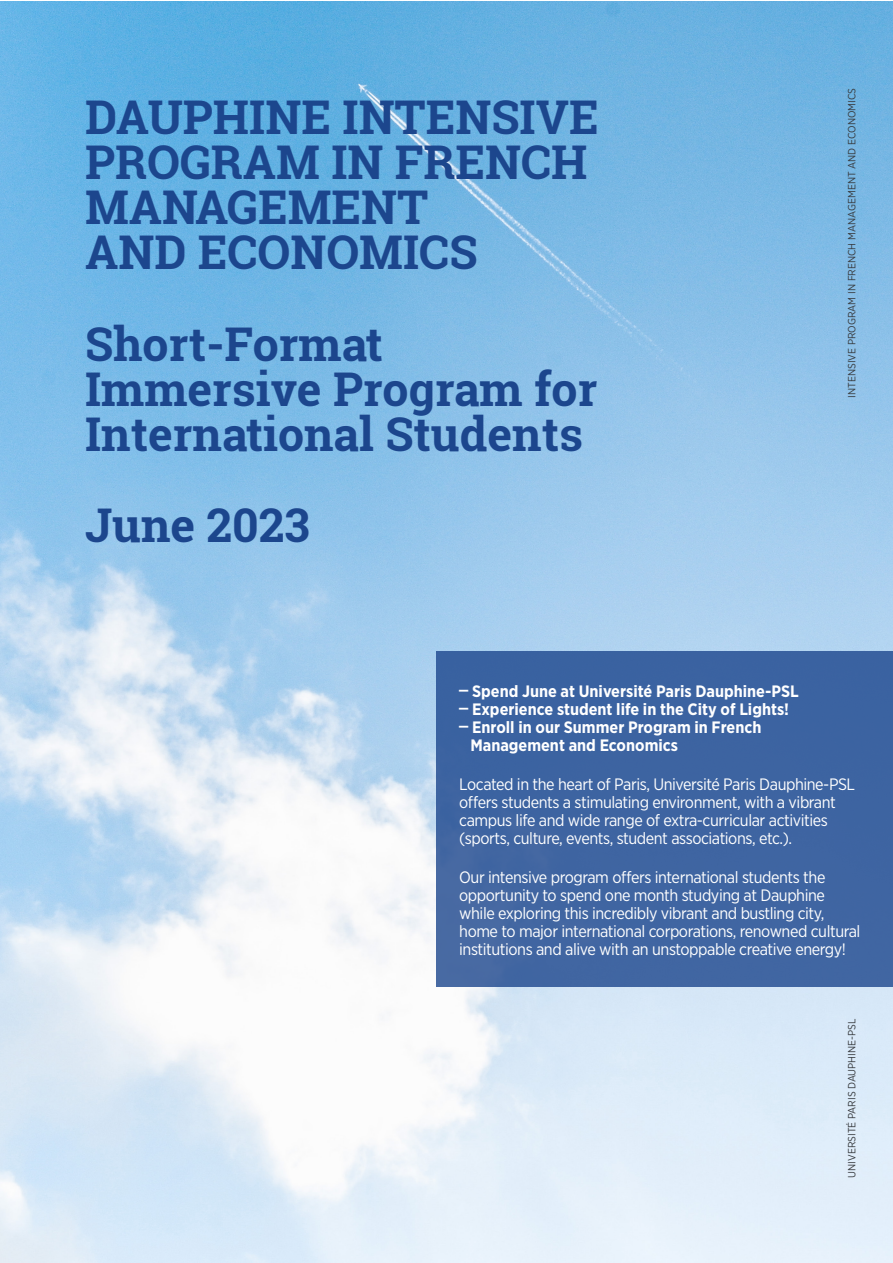
<style>
.page{position:relative;width:893px;height:1263px;background:#fff}
.page>*{position:absolute;margin:0;border:0;box-sizing:border-box;transform-origin:0 0}
.t1{font:700 46.5px/45px "Roboto Slab";color:#1c468d}
.t2{font:16.5px/18px "Gotham Narrow";letter-spacing:-.025em;color:#fff}
.t3{font:700 16.5px/18px "Gotham Narrow";color:#fff}
.t4{font:10.5px "Gotham Narrow";color:#373a3e}
</style>
<div class="page">
<img style="left:0;top:1px;width:893px;height:1261px">
<div style="left:437px;top:651px;width:456px;height:335px;background:#3e64a1"></div>
<p class="t1" style="left:85px;top:94px;width:515px">DAUPHINE INTENSIVE<br>PROGRAM IN FRENCH<br>MANAGEMENT<br>AND ECONOMICS</p>
<p class="t1" style="left:85px;top:321px;width:514px">Short-Format<br>Immersive Program for<br>International Students</p>
<p class="t1" style="left:85px;top:503px;width:226px">June 2023</p>
<p class="t4" style="left:845px;top:398px;width:311px;rotate:-90deg">INTENSIVE PROGRAM IN FRENCH MANAGEMENT AND ECONOMICS</p>
<p class="t3" style="left:459px;top:674px;width:11px">_</p>
<p class="t3" style="left:472px;top:682px;width:328px">Spend June at Université Paris Dauphine-PSL</p>
<p class="t3" style="left:459px;top:692px;width:11px">_</p>
<p class="t3" style="left:472px;top:700px;width:319px">Experience student life in the City of Lights!</p>
<p class="t3" style="left:459px;top:710px;width:11px">_</p>
<p class="t3" style="left:470px;top:718px;width:293px">Enroll in our Summer Program in French<br>Management and Economics</p>
<p class="t2" style="left:459px;top:775px;width:397px">Located in the heart of Paris, Université Paris Dauphine-PSL offers students a stimulating environment, with a vibrant campus life and wide range of extra-curricular activities (sports, culture, events, student associations, etc.).</p>
<p class="t2" style="left:459px;top:868px;width:403px">Our intensive program offers international students the opportunity to spend one month studying at Dauphine while exploring this incredibly vibrant and bustling city, home to major international corporations, renowned cultural institutions and alive with an unstoppable creative energy!</p>
<p class="t4" style="left:845px;top:1178px;width:160px;rotate:-90deg">UNIVERSITÉ PARIS DAUPHINE-PSL</p>
</div>
